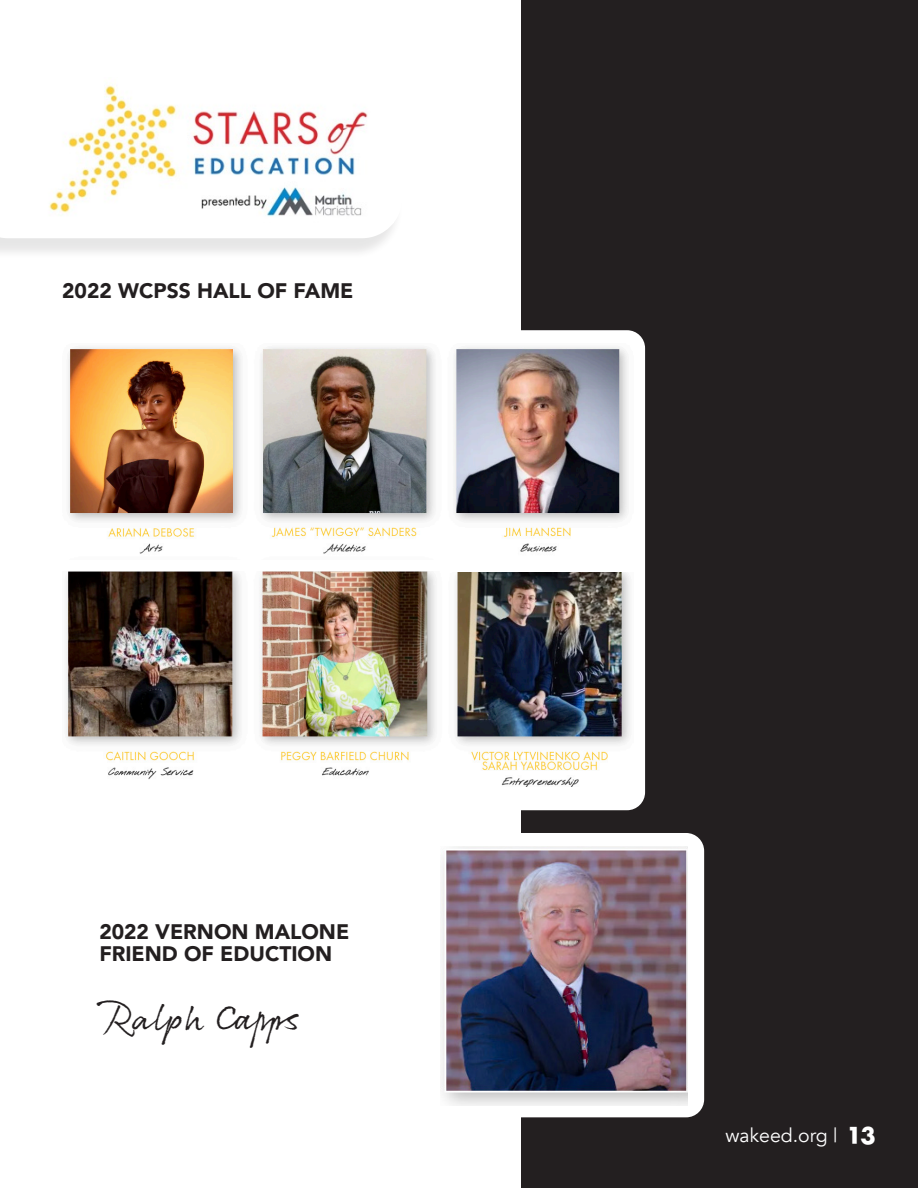
<style>
.page{position:relative;width:918px;height:1188px;background:#fff}
.page>*{position:absolute;margin:0;border:0;box-sizing:border-box;transform-origin:0 0}
.t1{font:39px "Rollerscript Rough";color:#231f20}
.t2{font:800 25.5px "Function LH";color:#fff}
.t3{font:900 21px/22.5px "Avenir";color:#231f20}
.t4{font:19.5px "Avenir";color:#fff}
</style>
<div class="page">
<div style="left:522px;top:0;width:396px;height:1188px;background:#231f20"></div>
<div style="left:46px;top:330px;width:599px;height:480px;background:#fff;border-radius:18px"></div>
<div style="left:0;top:50px;width:404px;height:210px;background:#231f20;opacity:.11"></div>
<svg style="left:0;top:50px;width:402px;height:188px"></svg>
<img style="left:30px;top:77px;width:363px;height:146px">
<img style="left:68px;top:347px;width:560px;height:207px">
<div style="left:403px;top:833px;width:301px;height:284px;background:#fff;border-radius:18px"></div>
<img style="left:440px;top:847px;width:248px;height:258px">
<img style="left:66px;top:572px;width:564px;height:215px">
<p class="t3" style="left:62px;top:279px;width:293px">2022 WCPSS HALL OF FAME</p>
<p class="t3" style="left:99px;top:920px;width:251px">2022 VERNON MALONE<br>FRIEND OF EDUCTION</p>
<p class="t1" style="left:99px;top:993px;width:201px">Ralph Capps</p>
<p class="t4" style="left:726px;top:1124px;width:113px">wakeed.org |</p>
<p class="t2" style="left:847px;top:1121px;width:31px">13</p>
</div>
